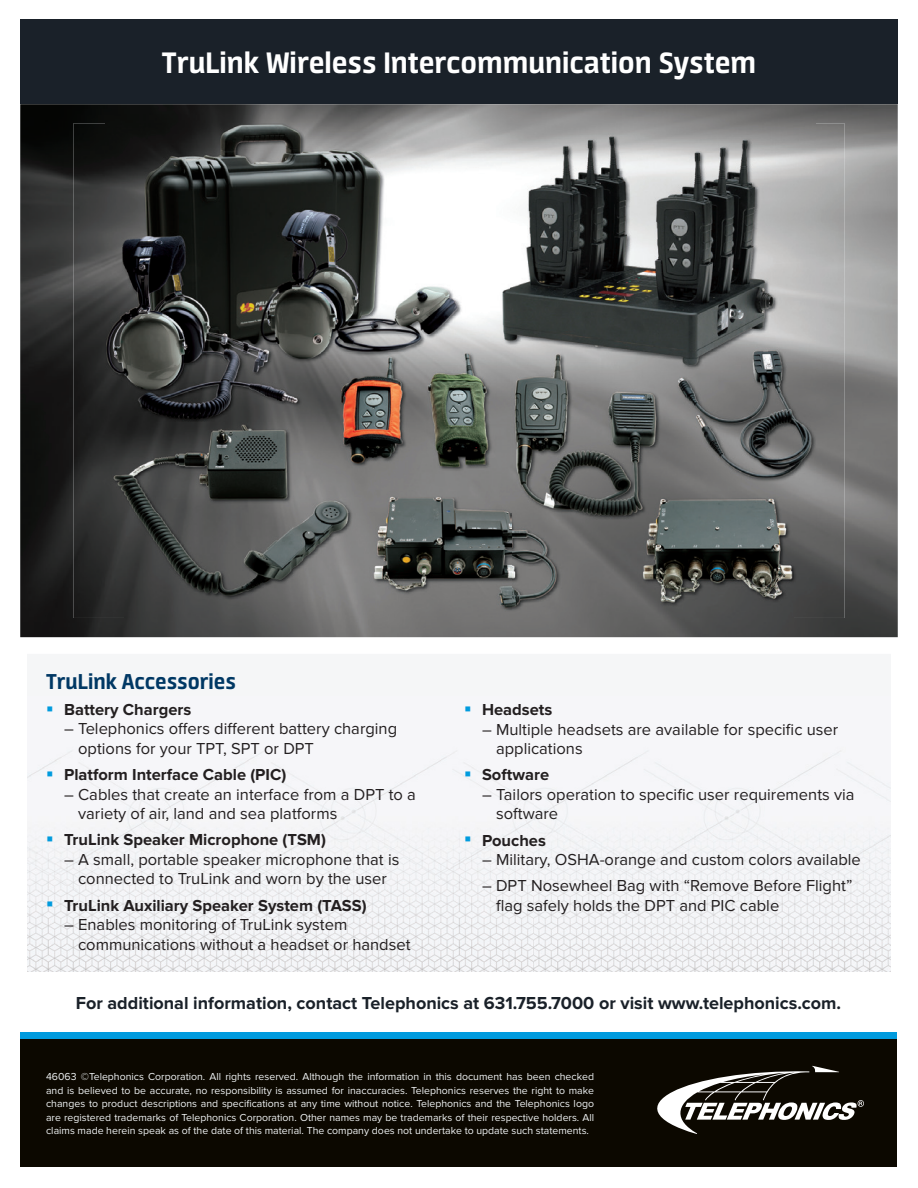
<style>
.page{position:relative;width:918px;height:1188px;background:#fff}
.page>*{position:absolute;margin:0;border:0;box-sizing:border-box;transform-origin:0 0}
.t1{font:700 33px "Neuron Angled";color:#fff}
.t2{font:700 24px "Neuron Angled";color:#003864}
.t3{font:700 18px "Proxima Nova";color:#1a2129}
.t4{font:16.5px/19.5px "Proxima Nova";color:#231f20}
.t5{font:700 16.5px "Proxima Nova";color:#231f20}
.t6{font:16.5px "Wingdings";color:#009bde}
.t7{font:10.5px/13.5px "Proxima Nova";color:#f0f3f4;text-align:justify}
</style>
<div class="page">
<img style="left:27px;top:747px;width:864px;height:224px">
<div style="left:20px;top:1039px;width:877px;height:128px;background:#0c0800"></div>
<div style="left:20px;top:1032px;width:877px;height:7px;background:#009bde"></div>
<svg style="left:657px;top:1066px;width:207px;height:68px"></svg>
<img style="left:20px;top:104px;width:878px;height:533px">
<div style="left:20px;top:19px;width:878px;height:85px;background:#1a2129"></div>
<img style="left:73px;top:123px;width:52px;height:495px">
<img style="left:793px;top:123px;width:52px;height:495px">
<img style="left:106px;top:123px;width:710px;height:488px">
<h2 class="t1" style="left:162px;top:44px;width:596px">TruLink Wireless Intercommunication System</h2>
<h3 class="t2" style="left:46px;top:668px;width:191px">TruLink Accessories</h3>
<p class="t6" style="left:46px;top:700px;width:9px">▪</p>
<p class="t5" style="left:64px;top:700px;width:129px">Battery Chargers</p>
<p class="t4" style="left:78px;top:719px;width:321px;text-indent:-14px">– Telephonics offers different battery charging options for your TPT, SPT or DPT</p>
<p class="t6" style="left:46px;top:765px;width:9px">▪</p>
<p class="t5" style="left:64px;top:765px;width:224px">Platform Interface Cable (PIC)</p>
<p class="t4" style="left:78px;top:785px;width:339px;text-indent:-14px">– Cables that create an interface from a DPT to a variety of air, land and sea platforms</p>
<p class="t6" style="left:46px;top:830px;width:9px">▪</p>
<p class="t5" style="left:64px;top:830px;width:263px">TruLink Speaker Microphone (TSM)</p>
<p class="t4" style="left:64px;top:850px;width:337px;text-align:center">– A small, portable speaker microphone that is connected to TruLink and worn by the user</p>
<p class="t6" style="left:46px;top:896px;width:9px">▪</p>
<p class="t5" style="left:64px;top:896px;width:304px">TruLink Auxiliary Speaker System (TASS)</p>
<p class="t4" style="left:78px;top:915px;width:334px;text-indent:-14px">– Enables monitoring of TruLink system communications without a headset or handset</p>
<p class="t6" style="left:464px;top:700px;width:9px">▪</p>
<p class="t5" style="left:482px;top:700px;width:72px">Headsets</p>
<p class="t4" style="left:496px;top:720px;width:344px;text-indent:-14px">– Multiple headsets are available for specifc user applications</p>
<p class="t6" style="left:464px;top:765px;width:9px">▪</p>
<p class="t5" style="left:482px;top:765px;width:69px">Software</p>
<p class="t4" style="left:496px;top:785px;width:360px;text-indent:-14px">– Tailors operation to specifc user requirements via software</p>
<p class="t6" style="left:464px;top:831px;width:9px">▪</p>
<p class="t5" style="left:482px;top:831px;width:65px">Pouches</p>
<p class="t4" style="left:482px;top:850px;width:380px">– Military, OSHA-orange and custom colors available</p>
<p class="t4" style="left:496px;top:876px;width:358px;text-indent:-14px">– DPT Nosewheel Bag with “Remove Before Flight” fag safely holds the DPT and PIC cable</p>
<p class="t3" style="left:76px;top:992px;width:767px">For additional information, contact Telephonics at 631.755.7000 or visit www.telephonics.com.</p>
<p class="t7" style="left:46px;top:1070px;width:550px">46063 ©Telephonics Corporation. All rights reserved. Although the information in this document has been checked and is believed to be accurate, no responsibility is assumed for inaccuracies. Telephonics reserves the right to make changes to product descriptions and specifications at any time without notice. Telephonics and the Telephonics logo are registered trademarks of Telephonics Corporation. Other names may be trademarks of their respective holders. All claims made herein speak as of the date of this material. The company does not undertake to update such statements.</p>
</div>
